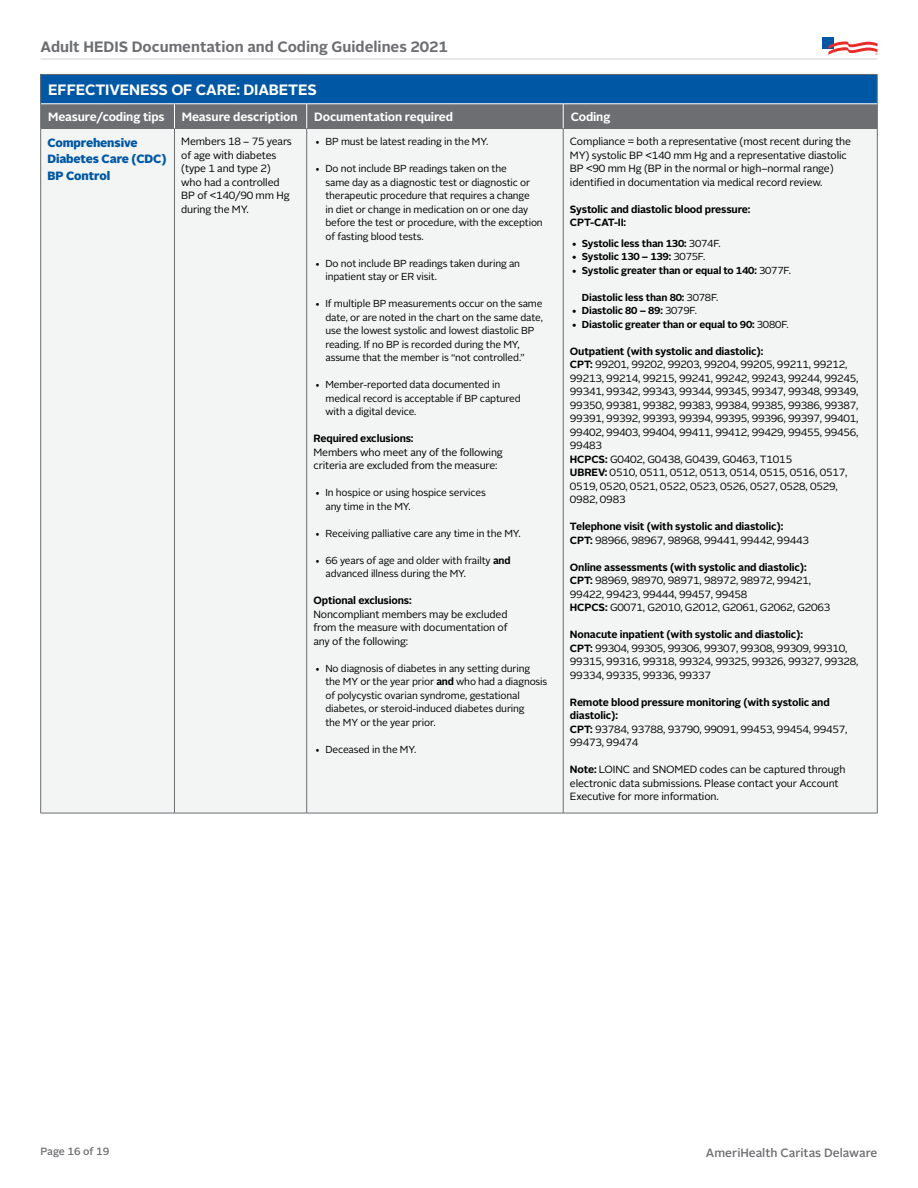
<style>
.page{position:relative;width:918px;height:1188px;background:#fff}
.page>*{position:absolute;margin:0;border:0;box-sizing:border-box;transform-origin:0 0}
.t1{font:700 15px "Alright Sans";color:#6d6e71}
.Measure_coding_tips{font:700 15px "Alright Sans";letter-spacing:-.01em;color:#fff}
.Measure_coding_tips-2{font:700 12px "Alright Sans";letter-spacing:-.01em;color:#fff}
.body_copy{font:900 12px/16.5px "Alright Sans";letter-spacing:-.01em;color:#0058a4}
.t2{font:500 12px "Alright Sans";color:#6d6e71}
.Bold_up_to{font:10.5px/13.5px "Alright Sans";letter-spacing:-.015em;color:#000}
.body_copy-2{font:10.5px/13.5px "Alright Sans";letter-spacing:-.015em;color:#000}
.Bold_up_to-2{font:700 10.5px/13.5px "Alright Sans";letter-spacing:-.015em;color:#000}
.t3{font:500 10.5px "Alright Sans";color:#6d6e71}
.bullets{font:10.2px/13.5px "Alright Sans";letter-spacing:-.015em;color:#000}
.bullets-2{font:700 10.2px "Alright Sans";letter-spacing:-.015em;color:#000}
.s1{font-weight:400}
.s2{font-weight:700}
</style>
<div class="page">
<hr style="left:40px;top:59px;width:838px;height:1px;background:#d1d3d4">
<div style="left:823px;top:37px;width:11px;height:12px;background:#0058a4"></div>
<svg style="left:828px;top:41px;width:49px;height:14px"></svg>
<div style="left:41px;top:129px;width:836px;height:684px;background:#f3f4f4"></div>
<hr style="left:40px;top:129px;width:1px;height:684px;background:#6d6e71">
<hr style="left:877px;top:129px;width:1px;height:684px;background:#6d6e71">
<hr style="left:40px;top:813px;width:134px;height:1px;background:#6d6e71">
<hr style="left:174px;top:813px;width:133px;height:1px;background:#6d6e71">
<hr style="left:307px;top:813px;width:256px;height:1px;background:#6d6e71">
<hr style="left:563px;top:813px;width:315px;height:1px;background:#6d6e71">
<hr style="left:40px;top:74px;width:134px;height:1px;background:#6d6e71">
<hr style="left:174px;top:74px;width:133px;height:1px;background:#6d6e71">
<hr style="left:307px;top:74px;width:256px;height:1px;background:#6d6e71">
<hr style="left:563px;top:74px;width:315px;height:1px;background:#6d6e71">
<svg style="left:40px;top:75px;width:838px;height:54px;background:#37658e"></svg>
<hr style="left:174px;top:129px;width:1px;height:684px;background:#6d6e71">
<hr style="left:306px;top:129px;width:1px;height:684px;background:#6d6e71">
<hr style="left:563px;top:129px;width:1px;height:684px;background:#6d6e71">
<h1 class="t1" style="left:40px;top:36px;width:409px">Adult HEDIS Documentation and Coding Guidelines 2021</h1>
<p class="Measure_coding_tips" style="left:48px;top:79px;width:270px">EFFECTIVENESS OF CARE: DIABETES</p>
<p class="Measure_coding_tips-2" style="left:48px;top:108px;width:118px">Measure/coding tips</p>
<p class="Measure_coding_tips-2" style="left:182px;top:108px;width:117px">Measure description</p>
<p class="Measure_coding_tips-2" style="left:314px;top:108px;width:140px">Documentation required</p>
<p class="Measure_coding_tips-2" style="left:571px;top:108px;width:41px">Coding</p>
<p class="body_copy" style="left:47px;top:134px;width:121px">Comprehensive<br>Diabetes Care (CDC)<br>BP Control</p>
<p class="body_copy-2" style="left:181px;top:135px;width:112px">Members 18 – 75 years of age with diabetes (type 1 and type 2) who had a controlled<br>BP of &lt;140/90 mm Hg during the MY.</p>
<p class="bullets" style="left:315px;top:135px;width:175px">• BP must be latest reading in the MY.</p>
<p class="Bold_up_to" style="left:570px;top:135px;width:283px">Compliance = both a representative (most recent during the MY) systolic BP &lt;140 mm Hg and a representative diastolic BP &lt;90 mm Hg (BP in the normal or high–normal range) identified in documentation via medical record review.</p>
<p class="Bold_up_to-2" style="left:570px;top:203px;width:182px">Systolic and diastolic blood pressure:<br>CPT-CAT-II:</p>
<p class="bullets-2" style="left:571px;top:236px;width:151px">• Systolic less than 130: <span class="s1">3074F.</span></p>
<p class="bullets-2" style="left:571px;top:249px;width:135px">• Systolic 130 – 139: <span class="s1">3075F.</span></p>
<p class="bullets-2" style="left:571px;top:263px;width:221px">• Systolic greater than or equal to 140: <span class="s1">3077F.</span></p>
<p class="bullets-2" style="left:582px;top:290px;width:138px">Diastolic less than 80: <span class="s1">3078F.</span></p>
<p class="bullets-2" style="left:571px;top:303px;width:127px">• Diastolic 80 – 89: <span class="s1">3079F.</span></p>
<p class="bullets-2" style="left:571px;top:317px;width:219px">• Diastolic greater than or equal to 90: <span class="s1">3080F.</span></p>
<p class="Bold_up_to" style="left:570px;top:344px;width:290px"><span class="s2">Outpatient (with systolic and diastolic):<br>CPT:</span> 99201, 99202, 99203, 99204, 99205, 99211, 99212, 99213, 99214, 99215, 99241, 99242, 99243, 99244, 99245, 99341, 99342, 99343, 99344, 99345, 99347, 99348, 99349, 99350, 99381, 99382, 99383, 99384, 99385, 99386, 99387, 99391, 99392, 99393, 99394, 99395, 99396, 99397, 99401, 99402, 99403, 99404, 99411, 99412, 99429, 99455, 99456, 99483<br><span class="s2">HCPCS:</span> G0402, G0438, G0439, G0463, T1015<br><span class="s2">UBREV:</span> 0510, 0511, 0512, 0513, 0514, 0515, 0516, 0517, 0519, 0520, 0521, 0522, 0523, 0526, 0527, 0528, 0529, 0982, 0983</p>
<p class="Bold_up_to-2" style="left:570px;top:520px;width:240px">Telephone visit (with systolic and diastolic):<br>CPT: <span class="s1">98966, 98967, 98968, 99441, 99442, 99443</span></p>
<p class="Bold_up_to" style="left:570px;top:560px;width:262px"><span class="s2">Online assessments (with systolic and diastolic):<br>CPT:</span> 98969, 98970, 98971, 98972, 98972, 99421, 99422, 99423, 99444, 99457, 99458<br><span class="s2">HCPCS:</span> G0071, G2010, G2012, G2061, G2062, G2063</p>
<p class="Bold_up_to" style="left:570px;top:628px;width:290px"><span class="s2">Nonacute inpatient (with systolic and diastolic):<br>CPT:</span> 99304, 99305, 99306, 99307, 99308, 99309, 99310, 99315, 99316, 99318, 99324, 99325, 99326, 99327, 99328, 99334, 99335, 99336, 99337</p>
<p class="Bold_up_to-2" style="left:570px;top:695px;width:279px">Remote blood pressure monitoring (with systolic and diastolic):<br>CPT: <span class="s1">93784, 93788, 93790, 99091, 99453, 99454, 99457, 99473, 99474</span></p>
<p class="Bold_up_to" style="left:570px;top:763px;width:277px"><span class="s2">Note:</span> LOINC and SNOMED codes can be captured through electronic data submissions. Please contact your Account<br>Executive for more information.</p>
<p class="bullets" style="left:325px;top:162px;width:219px;text-indent:-10px">• Do not include BP readings taken on the<br>same day as a diagnostic test or diagnostic or therapeutic procedure that requires a change<br>in diet or change in medication on or one day before the test or procedure, with the exception of fasting blood tests.</p>
<p class="bullets" style="left:325px;top:256px;width:196px;text-indent:-10px">• Do not include BP readings taken during an inpatient stay or ER visit.</p>
<p class="bullets" style="left:325px;top:297px;width:219px;text-indent:-10px">• If multiple BP measurements occur on the same date, or are noted in the chart on the same date, use the lowest systolic and lowest diastolic BP reading. If no BP is recorded during the MY, assume that the member is “not controlled.”</p>
<p class="bullets" style="left:325px;top:378px;width:197px;text-indent:-10px">• Member-reported data documented in medical record is acceptable if BP captured with a digital device.</p>
<p class="body_copy-2" style="left:313px;top:432px;width:191px"><span class="s2">Required exclusions:<br></span>Members who meet any of the following criteria are excluded from the measure:</p>
<p class="bullets" style="left:325px;top:486px;width:162px;text-indent:-10px">• In hospice or using hospice services any time in the MY.</p>
<p class="bullets" style="left:315px;top:526px;width:207px">• Receiving palliative care any time in the MY.</p>
<p class="bullets" style="left:325px;top:553px;width:187px;text-indent:-10px">• 66 years of age and older with frailty <span class="s2">and </span>advanced illness during the MY.</p>
<p class="body_copy-2" style="left:313px;top:594px;width:196px"><span class="s2">Optional exclusions:<br></span>Noncompliant members may be excluded from the measure with documentation of any of the following:</p>
<p class="bullets" style="left:325px;top:661px;width:223px;text-indent:-10px">• No diagnosis of diabetes in any setting during the MY or the year prior <span class="s2">and</span> who had a diagnosis of polycystic ovarian syndrome, gestational diabetes, or steroid-induced diabetes during<br>the MY or the year prior.</p>
<p class="bullets" style="left:315px;top:742px;width:103px">• Deceased in the MY.</p>
<p class="t3" style="left:40px;top:1145px;width:70px">Page 16 of 19</p>
<p class="t2" style="left:706px;top:1144px;width:173px">AmeriHealth Caritas Delaware</p>
</div>
